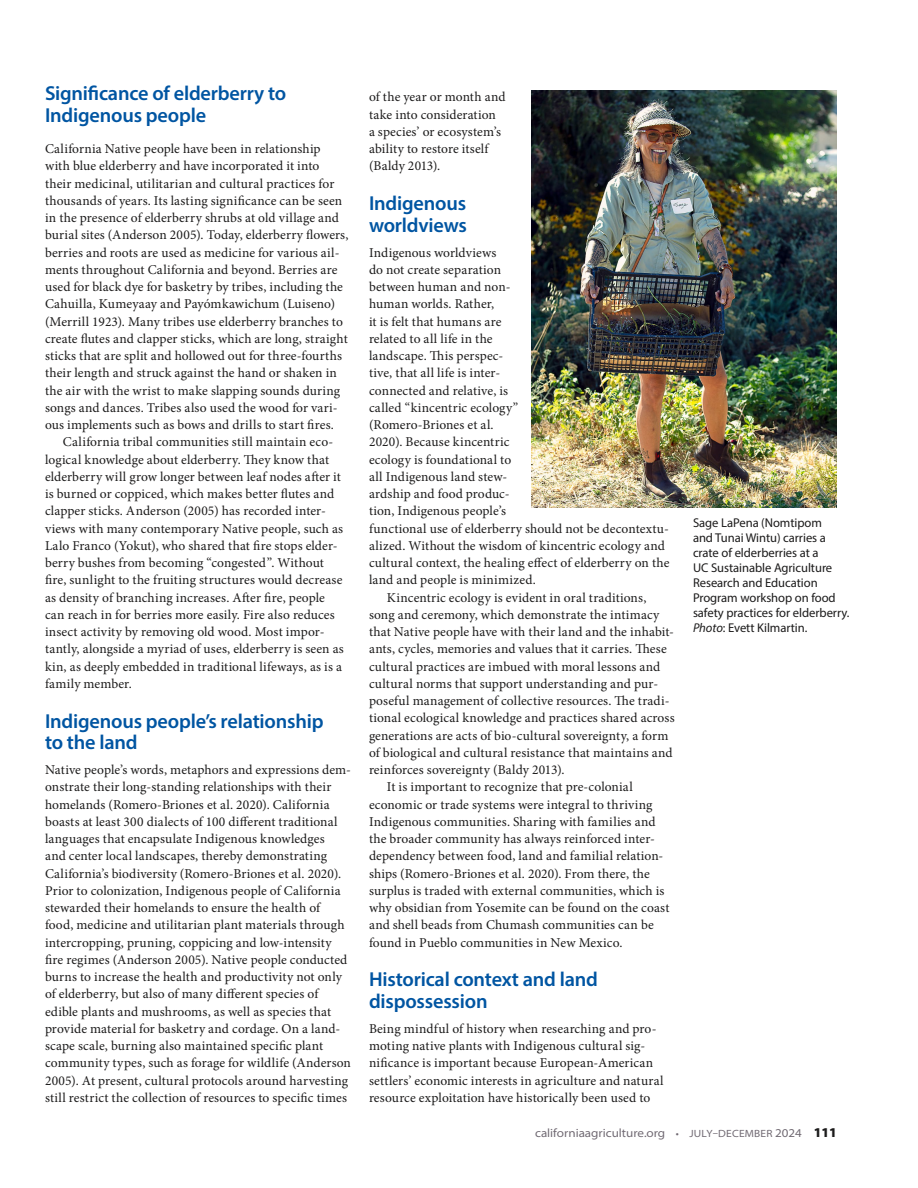
<style>
.page{position:relative;width:918px;height:1188px;background:#fff}
.page>*{position:absolute;margin:0;border:0;box-sizing:border-box;transform-origin:0 0}
.t1{font:600 20.25px/21.8px "Myriad Pro";letter-spacing:-.01em;color:#0055a2}
.t2{font:13.5px/17.2px "Minion Pro";letter-spacing:.01em;color:#1c1b1b}
.t3{font:12.75px/15px "Myriad Pro";letter-spacing:-.005em;color:#1c1b1b}
.t4{font:semi-expanded 12px "Myriad Pro";color:#706972}
.s1{font-style:italic}
.s2{font-size:10.5px}
.s3{font-weight:900;font-stretch:normal;font-size:13.5px;color:#1c1b1b}
</style>
<div class="page">
<img style="left:531px;top:91px;width:306px;height:416px">
<h2 class="t1" style="left:45px;top:82px;width:243px">Significance of elderberry to<br>Indigenous people</h2>
<p class="t2" style="left:45px;top:140px;width:305px">California Native people have been in relationship with blue elderberry and have incorporated it into their medicinal, utilitarian and cultural practices for thousands of years. Its lasting significance can be seen in the presence of elderberry shrubs at old village and burial sites (Anderson 2005). Today, elderberry flowers, berries and roots are used as medicine for various ail&shy;ments throughout California and beyond. Berries are used for black dye for basketry by tribes, including the Cahuilla, Kumeyaay and Payómkawichum (Luiseno) (Merrill 1923). Many tribes use elderberry branches to create flutes and clapper sticks, which are long, straight sticks that are split and hollowed out for three-fourths their length and struck against the hand or shaken in the air with the wrist to make slapping sounds during songs and dances. Tribes also used the wood for vari&shy;ous implements such as bows and drills to start fires.</p>
<p class="t2" style="left:45px;top:433px;width:300px;text-indent:18px">California tribal communities still maintain eco&shy;logical knowledge about elderberry. They know that elderberry will grow longer between leaf nodes after it is burned or coppiced, which makes better flutes and clapper sticks. Anderson (2005) has recorded inter&shy;views with many contemporary Native people, such as Lalo Franco (Yokut), who shared that fire stops elder&shy;berry bushes from becoming “congested”. Without fire, sunlight to the fruiting structures would decrease as density of branching increases. After fire, people can reach in for berries more easily. Fire also reduces insect activity by removing old wood. Most impor&shy;tantly, alongside a myriad of uses, elderberry is seen as kin, as deeply embedded in traditional lifeways, as is a family member.</p>
<h2 class="t1" style="left:45px;top:709px;width:280px">Indigenous people’s relationship to the land</h2>
<p class="t2" style="left:45px;top:761px;width:308px">Native people’s words, metaphors and expressions dem&shy;onstrate their long-standing relationships with their homelands (Romero-Briones et al. 2020). California boasts at least 300 dialects of 100 different traditional languages that encapsulate Indigenous knowledges<br>and center local landscapes, thereby demonstrating California’s biodiversity (Romero-Briones et al. 2020).<br>Prior to colonization, Indigenous people of California stewarded their homelands to ensure the health of food, medicine and utilitarian plant materials through intercropping, pruning, coppicing and low-intensity fire regimes (Anderson 2005). Native people conducted burns to increase the health and productivity not only of elderberry, but also of many different species of edible plants and mushrooms, as well as species that provide material for basketry and cordage. On a land&shy;scape scale, burning also maintained specific plant community types, such as forage for wildlife (Anderson 2005). At present, cultural protocols around harvesting still restrict the collection of resources to specific times</p>
<p class="t2" style="left:369px;top:88px;width:138px">of the year or month and take into consideration<br>a species’ or ecosystem’s ability to restore itself (Baldy 2013).</p>
<h2 class="t1" style="left:369px;top:192px;width:99px">Indigenous worldviews</h2>
<p class="t2" style="left:369px;top:244px;width:302px">Indigenous worldviews<br>do not create separation<br>between human and non-<br>human worlds. Rather,<br>it is felt that humans are<br>related to all life in the<br>landscape. This perspec-<br>tive, that all life is inter-<br>connected and relative, is<br>called “kincentric ecology”<br>(Romero-Briones et al.<br>2020). Because kincentric<br>ecology is foundational to<br>all Indigenous land stew-<br>ardship and food produc-<br>tion, Indigenous people’s<br>functional use of elderberry should not be decontextu&shy;alized. Without the wisdom of kincentric ecology and cultural context, the healing effect of elderberry on the land and people is minimized.</p>
<p class="t2" style="left:369px;top:589px;width:307px;text-indent:18px">Kincentric ecology is evident in oral traditions, song and ceremony, which demonstrate the intimacy that Native people have with their land and the inhabit&shy;ants, cycles, memories and values that it carries. These cultural practices are imbued with moral lessons and cultural norms that support understanding and pur&shy;poseful management of collective resources. The tradi&shy;tional ecological knowledge and practices shared across generations are acts of bio-cultural sovereignty, a form of biological and cultural resistance that maintains and reinforces sovereignty (Baldy 2013).</p>
<p class="t2" style="left:369px;top:778px;width:302px;text-indent:18px">It is important to recognize that pre-colonial economic or trade systems were integral to thriving Indigenous communities. Sharing with families and the broader community has always reinforced inter&shy;dependency between food, land and familial relation&shy;ships (Romero-Briones et al. 2020). From there, the surplus is traded with external communities, which is why obsidian from Yosemite can be found on the coast and shell beads from Chumash communities can be found in Pueblo communities in New Mexico.</p>
<p class="t3" style="left:693px;top:515px;width:158px">Sage LaPena (Nomtipom<br>and Tunai Wintu) carries a crate of elderberries at a<br>UC Sustainable Agriculture<br>Research and Education<br>Program workshop on food safety practices for elderberry.<br><span class="s1">Photo</span>: Evett Kilmartin.</p>
<h2 class="t1" style="left:369px;top:968px;width:230px">Historical context and land dispossession</h2>
<p class="t2" style="left:369px;top:1020px;width:296px">Being mindful of history when researching and pro&shy;moting native plants with Indigenous cultural sig&shy;nificance is important because European-American settlers’ economic interests in agriculture and natural resource exploitation have historically been used to</p>
<p class="t4" style="left:535px;top:1126px;width:303px">californiaagriculture.org <span class="s2">• JULY–DECEMBER</span> 2024 <span class="s3">111</span></p>
</div>
